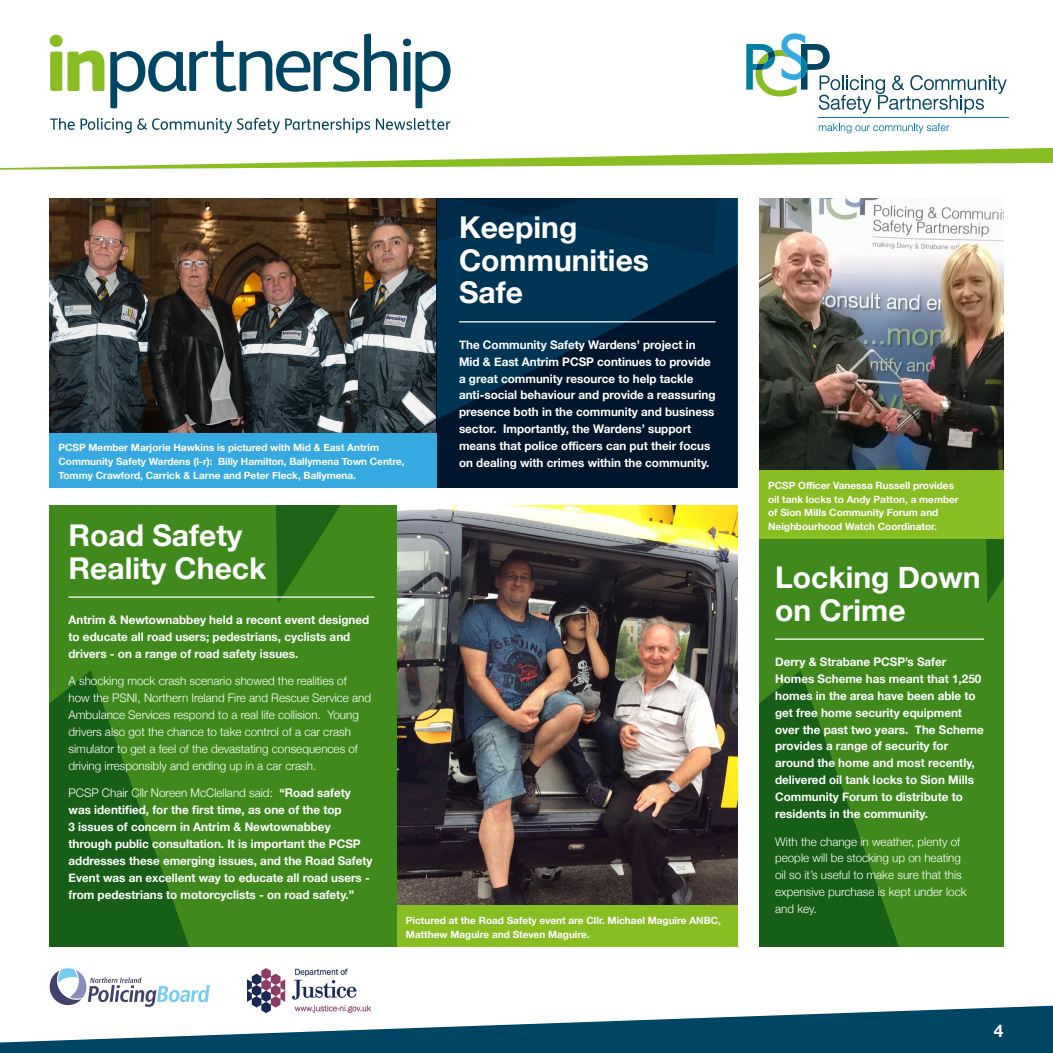
<style>
.page{position:relative;width:1053px;height:1053px;background:#fff}
.page>*{position:absolute;margin:0;border:0;box-sizing:border-box;transform-origin:0 0}
._3_0_Header{font:700 30px/32.5px "Helvetica Neue";color:#fff}
.t1{font:700 17.38px "Helvetica Neue";color:#fff}
._2_0_Leadin{font:700 11.88px/16.9px "Helvetica Neue";color:#fff}
._1_0_Body{font:300 11.88px/16.9px "Helvetica Neue";color:#fff}
._1_0_Body-2{font:700 11.88px/16.9px "Helvetica Neue";color:#fff}
._4_0_Caption{font:700 10px/13.8px "Helvetica Neue";color:#fff}
.s1{font-weight:300}
</style>
<div class="page">
<svg style="left:0;top:1005px;width:1052px;height:47px;fill:#004563"></svg>
<svg style="left:7px;top:33px;width:1045px;height:135px"></svg>
<svg style="left:818px;top:123px;width:131px;height:10px"></svg>
<hr style="left:818px;top:117px;width:190px;height:1px;background:#007fa5">
<svg style="left:746px;top:33px;width:260px;height:80px"></svg>
<svg style="left:50px;top:35px;width:54px;height:56px"></svg>
<svg style="left:110px;top:34px;width:287px;height:74px"></svg>
<svg style="left:403px;top:39px;width:47px;height:69px"></svg>
<svg style="left:50px;top:118px;width:320px;height:15px"></svg>
<svg style="left:376px;top:118px;width:74px;height:12px"></svg>
<svg style="left:49px;top:968px;width:161px;height:38px"></svg>
<img style="left:248px;top:968px;width:122px;height:44px">
<img style="left:50px;top:198px;width:386px;height:235px">
<svg style="left:436px;top:199px;width:301px;height:288px;background:#002039"></svg>
<svg style="left:436px;top:199px;width:296px;height:73px;background:#00304f"></svg>
<div style="left:759px;top:539px;width:244px;height:407px;background:#408a1d"></div>
<svg style="left:759px;top:670px;width:143px;height:276px;background:#266e18"></svg>
<svg style="left:980px;top:539px;width:23px;height:64px"></svg>
<div style="left:50px;top:506px;width:347px;height:440px;background:#408a1d"></div>
<svg style="left:50px;top:670px;width:142px;height:276px;background:#266e18"></svg>
<svg style="left:271px;top:506px;width:126px;height:97px;background:#38801c"></svg>
<hr style="left:69px;top:596px;width:305px;height:1px;background:#fff">
<hr style="left:775px;top:638px;width:208px;height:1px;background:#fff">
<hr style="left:459px;top:321px;width:256px;height:1px;background:#fff">
<img style="left:759px;top:198px;width:244px;height:272px">
<img style="left:397px;top:506px;width:340px;height:399px">
<div style="left:759px;top:470px;width:244px;height:69px;background:#89bd24"></div>
<div style="left:50px;top:433px;width:386px;height:54px;background:#36a9e1"></div>
<div style="left:397px;top:905px;width:340px;height:41px;background:#89bd24"></div>
<p class="_4_0_Caption" style="left:58px;top:441px;width:348px">PCSP Member Marjorie Hawkins is pictured with Mid &amp; East Antrim<br>Community Safety Wardens (l-r): Billy Hamilton, Ballymena Town Centre,<br>Tommy Crawford, Carrick &amp; Larne and Peter Fleck, Ballymena.</p>
<p class="_3_0_Header" style="left:69px;top:520px;width:199px">Road Safety<br>Reality Check</p>
<p class="_2_0_Leadin" style="left:69px;top:611px;width:302px">Antrim &amp; Newtownabbey held a recent event designed to educate all road users; pedestrians, cyclists and drivers - on a range of road safety issues.</p>
<p class="_1_0_Body" style="left:69px;top:671px;width:304px">A shocking mock crash scenario showed the realities of<br>how the PSNI, Northern Ireland Fire and Rescue Service and Ambulance Services respond to a real life collision. Young drivers also got the chance to take control of a car crash simulator to get a feel of the devastating consequences of driving irresponsibly and ending up in a car crash.</p>
<p class="_1_0_Body-2" style="left:69px;top:784px;width:305px"><span class="s1">PCSP Chair Cllr Noreen McClelland said:</span> “Road safety was identified, for the first time, as one of the top<br>3 issues of concern in Antrim &amp; Newtownabbey through public consultation. It is important the PCSP addresses these emerging issues, and the Road Safety Event was an excellent way to educate all road users - from pedestrians to motorcyclists - on road safety.”</p>
<p class="_3_0_Header" style="left:459px;top:212px;width:191px">Keeping<br>Communities<br>Safe</p>
<p class="_2_0_Leadin" style="left:459px;top:336px;width:258px">The Community Safety Wardens’ project in Mid &amp; East Antrim PCSP continues to provide a great community resource to help tackle anti-social behaviour and provide a reassuring presence both in the community and business sector. Importantly, the Wardens’ support means that police officers can put their focus on dealing with crimes within the community.</p>
<p class="_4_0_Caption" style="left:406px;top:913px;width:316px">Pictured at the Road Safety event are Cllr. Michael Maguire ANBC,<br>Matthew Maguire and Steven Maguire.</p>
<p class="_4_0_Caption" style="left:768px;top:478px;width:192px">PCSP Officer Vanessa Russell provides oil tank locks to Andy Patton, a member of Sion Mills Community Forum and Neighbourhood Watch Coordinator.</p>
<p class="_3_0_Header" style="left:775px;top:562px;width:207px">Locking Down on Crime</p>
<p class="_2_0_Leadin" style="left:775px;top:653px;width:210px">Derry &amp; Strabane PCSP’s Safer<br>Homes Scheme has meant that 1,250 homes in the area have been able to get free home security equipment over the past two years. The Scheme provides a range of security for around the home and most recently, delivered oil tank locks to Sion Mills<br>Community Forum to distribute to residents in the community.</p>
<p class="_1_0_Body" style="left:775px;top:831px;width:193px">With the change in weather, plenty of people will be stocking up on heating oil so it’s useful to make sure that this expensive purchase is kept under lock and key.</p>
<h2 class="t1" style="left:993px;top:1016px;width:11px">4</h2>
</div>
